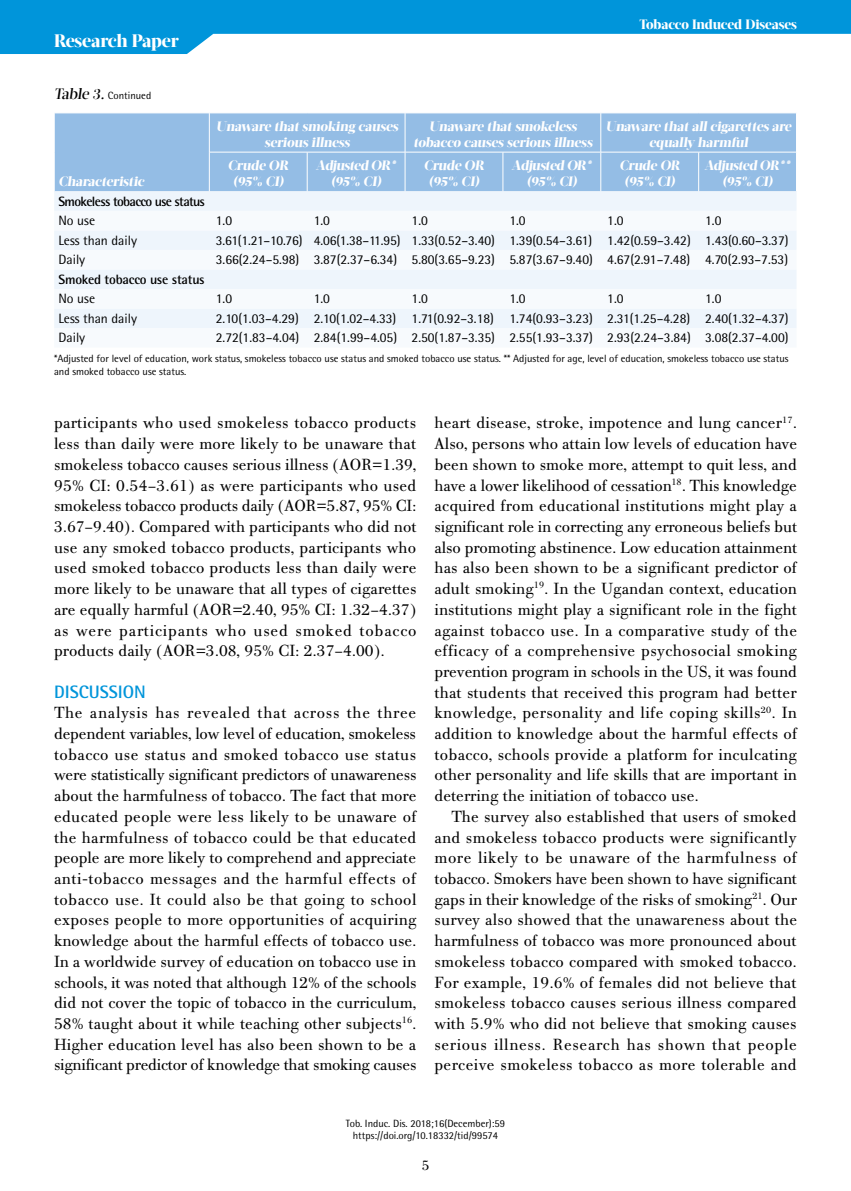
<style>
.page{position:relative;width:851px;height:1191px;background:#fff}
.page>*{position:absolute;margin:0;border:0;box-sizing:border-box;transform-origin:0 0}
.t1{font:800 18px "Acta Display W04";letter-spacing:-.01em;color:#fff}
.t2{font:700 18px "Rotis Semi Sans Hel";color:#0095da}
.t3{font:17.25px/20.7px "PF Bodoni Text";color:#000;text-align:justify}
.t4{font:15px "PF Bodoni Text";color:#000}
.t5{font:13.5px "Rotis Semi Sans Hel";color:#000}
.t6{font:800 13.5px/16.2px "Acta Display W04";letter-spacing:-.01em;color:#fff;text-align:center}
.t7{font:700 13.5px "Rotis Semi Sans Hel";letter-spacing:-.05em;color:#000}
.t8{font:700 13.5px "Rotis Semi Sans Hel";letter-spacing:-.015em;color:#000}
.t9{font:10.5px/12.6px "Rotis Semi Sans Hel";color:#000;text-align:center}
.s1{font-family:"Acta Display W04";font-weight:500;font-size:15px}
</style>
<div class="page">
<svg style="left:0;top:0;width:850px;height:54px;fill:#0095da"></svg>
<div style="left:55px;top:114px;width:741px;height:77px;background:#94bde5"></div>
<div style="left:54px;top:191px;width:742px;height:20px;background:#eef5fc"></div>
<svg style="left:54px;top:231px;width:742px;height:97px;fill:#eef5fc"></svg>
<hr style="left:209px;top:113px;width:1px;height:39px;background:#fff">
<hr style="left:405px;top:113px;width:1px;height:39px;background:#fff">
<hr style="left:600px;top:113px;width:1px;height:39px;background:#fff">
<hr style="left:209px;top:152px;width:1px;height:39px;background:#fff">
<hr style="left:307px;top:152px;width:1px;height:39px;background:#fff">
<hr style="left:405px;top:152px;width:1px;height:39px;background:#fff">
<hr style="left:502px;top:152px;width:1px;height:39px;background:#fff">
<hr style="left:600px;top:152px;width:1px;height:39px;background:#fff">
<hr style="left:698px;top:152px;width:1px;height:39px;background:#fff">
<hr style="left:209px;top:152px;width:98px;height:1px;background:#fff">
<hr style="left:307px;top:152px;width:98px;height:1px;background:#fff">
<hr style="left:405px;top:152px;width:98px;height:1px;background:#fff">
<hr style="left:503px;top:152px;width:97px;height:1px;background:#fff">
<hr style="left:600px;top:152px;width:98px;height:1px;background:#fff">
<hr style="left:698px;top:152px;width:98px;height:1px;background:#fff">
<p class="t1" style="left:54px;top:30px;width:126px">Research Paper</p>
<p class="t9" style="left:54px;top:89px;width:99px"><span class="s1">Table 3.</span> Continued</p>
<p class="t6" style="left:58px;top:173px;width:89px">Characteristic</p>
<p class="t6" style="left:639px;top:17px;width:159px">Tobacco Induced Diseases</p>
<p class="t6" style="left:216px;top:118px;width:186px">Unaware that smoking causes serious illness</p>
<p class="t6" style="left:413px;top:118px;width:183px">Unaware that smokeless tobacco causes serious illness</p>
<p class="t6" style="left:605px;top:118px;width:189px">Unaware that allcigarettes are equally harmful</p>
<p class="t6" style="left:228px;top:157px;width:64px">Crude OR (95% CI)</p>
<p class="t6" style="left:316px;top:157px;width:84px">Adjusted OR* (95% CI)</p>
<p class="t6" style="left:423px;top:157px;width:64px">Crude OR (95% CI)</p>
<p class="t6" style="left:511px;top:157px;width:84px">Adjusted OR* (95% CI)</p>
<p class="t6" style="left:619px;top:157px;width:64px">Crude OR (95% CI)</p>
<p class="t6" style="left:704px;top:157px;width:90px">Adjusted OR** (95% CI)</p>
<p class="t7" style="left:58px;top:193px;width:148px">Smokeless tobacco use status</p>
<p class="t5" style="left:58px;top:213px;width:38px">No use</p>
<p class="t5" style="left:216px;top:213px;width:18px">1.0</p>
<p class="t5" style="left:313px;top:213px;width:18px">1.0</p>
<p class="t5" style="left:411px;top:213px;width:18px">1.0</p>
<p class="t5" style="left:509px;top:213px;width:18px">1.0</p>
<p class="t5" style="left:607px;top:213px;width:18px">1.0</p>
<p class="t5" style="left:705px;top:213px;width:18px">1.0</p>
<p class="t5" style="left:58px;top:232px;width:80px">Less than daily</p>
<p class="t5" style="left:216px;top:232px;width:574px">3.61(1.21–10.76) 4.06(1.38–11.95) 1.33(0.52–3.40) 1.39(0.54–3.61) 1.42(0.59–3.42) 1.43(0.60–3.37)</p>
<p class="t5" style="left:58px;top:252px;width:28px">Daily</p>
<p class="t5" style="left:216px;top:252px;width:573px">3.66(2.24–5.98) 3.87(2.37–6.34) 5.80(3.65–9.23) 5.87(3.67–9.40) 4.67(2.91–7.48) 4.70(2.93–7.53)</p>
<p class="t8" style="left:58px;top:271px;width:148px">Smoked tobacco use status</p>
<p class="t5" style="left:58px;top:291px;width:38px">No use</p>
<p class="t5" style="left:216px;top:291px;width:18px">1.0</p>
<p class="t5" style="left:313px;top:291px;width:18px">1.0</p>
<p class="t5" style="left:411px;top:291px;width:18px">1.0</p>
<p class="t5" style="left:509px;top:291px;width:18px">1.0</p>
<p class="t5" style="left:607px;top:291px;width:18px">1.0</p>
<p class="t5" style="left:705px;top:291px;width:18px">1.0</p>
<p class="t5" style="left:58px;top:310px;width:80px">Less than daily</p>
<p class="t5" style="left:216px;top:310px;width:574px">2.10(1.03–4.29) 2.10(1.02–4.33) 1.71(0.92–3.18) 1.74(0.93–3.23) 2.31(1.25–4.28) 2.40(1.32–4.37)</p>
<p class="t5" style="left:58px;top:330px;width:28px">Daily</p>
<p class="t5" style="left:216px;top:330px;width:574px">2.72(1.83–4.04) 2.84(1.99–4.05) 2.50(1.87–3.35) 2.55(1.93–3.37) 2.93(2.24–3.84) 3.08(2.37–4.00)</p>
<p class="t9" style="left:54px;top:352px;width:735px;text-align:left">*Adjusted for level of education, work status, smokeless tobacco use status and smoked tobacco use status. ** Adjusted for age, level of education, smokeless tobacco use status and smoked tobacco use status.</p>
<p class="t3" style="left:54px;top:413px;width:364px">participants who used smokeless tobacco products less than daily were more likely to be unaware that smokeless tobacco causes serious illness (AOR=1.39, 95% CI: 0.54–3.61) as were participants who used smokeless tobacco products daily (AOR=5.87, 95% CI:<br>3.67–9.40). Compared with participants who did not use any smoked tobacco products, participants who used smoked tobacco products less than daily were more likely to be unaware that all types of cigarettes are equally harmful (AOR=2.40, 95% CI: 1.32–4.37) as were participants who used smoked tobacco products daily (AOR=3.08, 95% CI: 2.37–4.00).</p>
<p class="t2" style="left:54px;top:680px;width:93px">DISCUSSION</p>
<p class="t3" style="left:54px;top:702px;width:364px">The analysis has revealed that across the three dependent variables, low level of education, smokeless tobacco use status and smoked tobacco use status were statistically significant predictors of unawareness about the harmfulness of tobacco. The fact that more educated people were less likely to be unaware of the harmfulness of tobacco could be that educated people are more likely to comprehend and appreciate anti-tobacco messages and the harmful effects of tobacco use. It could also be that going to school exposes people to more opportunities of acquiring knowledge about the harmful effects of tobacco use.<br>In a worldwide survey of education on tobacco use in schools, it was noted that although 12% of the schools did not cover the topic of tobacco in the curriculum, 58% taught about it while teaching other subjects<sup>16</sup>.<br>Higher education level has also been shown to be a significant predictor of knowledge that smoking causes</p>
<p class="t3" style="left:434px;top:413px;width:364px">heart disease, stroke, impotence and lung cancer<sup>17</sup>.<br>Also, persons who attain low levels of education have been shown to smoke more, attempt to quit less, and have a lower likelihood of cessation<sup>18</sup>. This knowledge acquired from educational institutions might play a significant role in correcting any erroneous beliefs but also promoting abstinence. Low education attainment has also been shown to be a significant predictor of adult smoking<sup>19</sup>. In the Ugandan context, education institutions might play a significant role in the fight against tobacco use. In a comparative study of the efficacy of a comprehensive psychosocial smoking prevention program in schools in the US, it was found that students that received this program had better knowledge, personality and life coping skills<sup>20</sup>. In addition to knowledge about the harmful effects of tobacco, schools provide a platform for inculcating other personality and life skills that are important in deterring the initiation of tobacco use.</p>
<p class="t3" style="left:434px;top:806px;width:364px;text-indent:17px">The survey also established that users of smoked and smokeless tobacco products were significantly more likely to be unaware of the harmfulness of tobacco. Smokers have been shown to have significant gaps in their knowledge of the risks of smoking<sup>21</sup>. Our survey also showed that the unawareness about the harmfulness of tobacco was more pronounced about smokeless tobacco compared with smoked tobacco.<br>For example, 19.6% of females did not believe that smokeless tobacco causes serious illness compared with 5.9% who did not believe that smoking causes serious illness. Research has shown that people perceive smokeless tobacco as more tolerable and</p>
<p class="t9" style="left:346px;top:1116px;width:161px">Tob. Induc. Dis. 2018;16(December):59 https://doi.org/10.18332/tid/99574</p>
<p class="t4" style="left:421px;top:1156px;width:9px">5</p>
</div>
